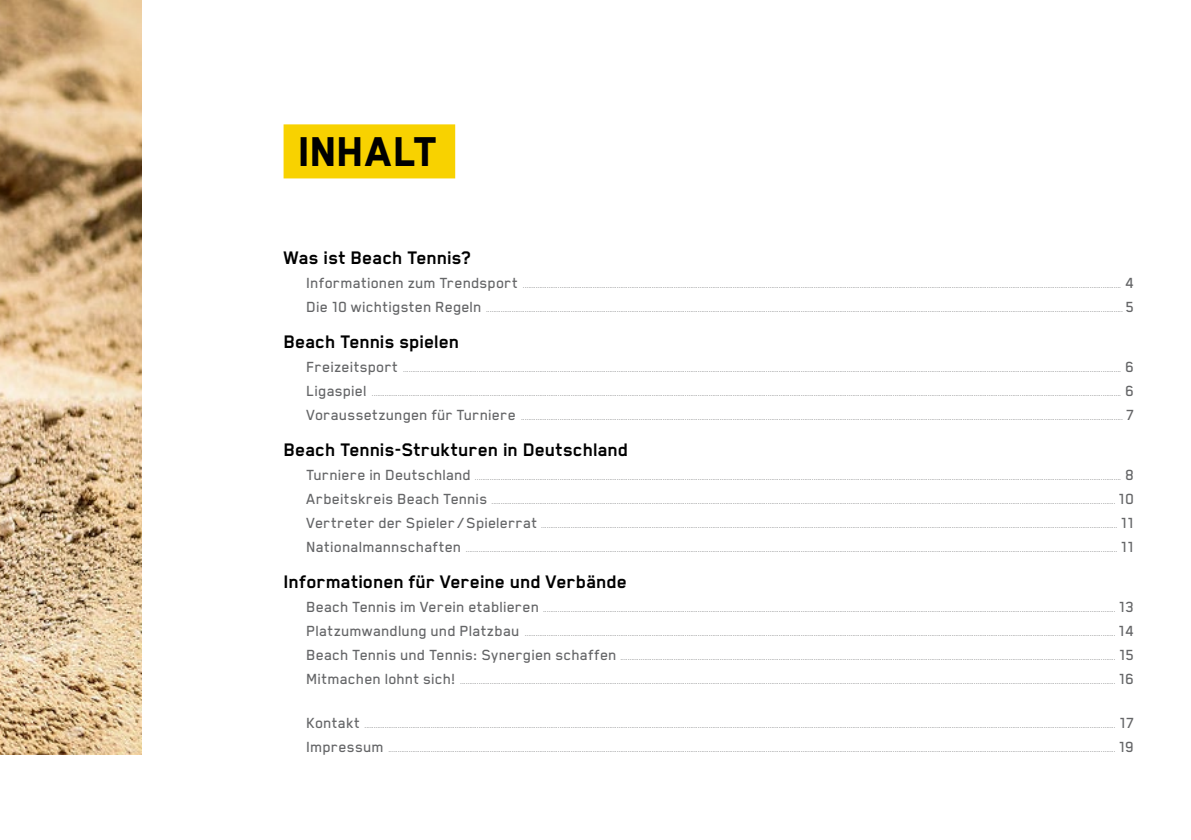
<style>
.page{position:relative;width:1191px;height:840px;background:#fff}
.page>*{position:absolute;margin:0;border:0;box-sizing:border-box;transform-origin:0 0}
.t1{font:800 48px "Blender";color:#000}
.t2{font:700 21px "Blender";letter-spacing:.005em;color:#000}
.t3{font:8px "Blender";color:#646567}
.s1{font-weight:500;font-size:17px}
</style>
<div class="page">
<div style="left:283px;top:124px;width:172px;height:54px;background:#f8d200"></div>
<img style="left:0;top:0;width:142px;height:754px">
<h1 class="t1" style="left:298px;top:126px;width:138px">Inhalt</h1>
<h2 class="t2" style="left:283px;top:246px;width:189px">Was ist Beach Tennis?</h2>
<p class="t3" style="left:306px;top:281px;width:829px"><span class="s1">Informationen zum Trendsport</span> ..................................................................................................................................................................................................................................................................................................................................... <span class="s1">4</span></p>
<p class="t3" style="left:306px;top:305px;width:829px"><span class="s1">Die 10 wichtigsten Regeln</span> .......................................................................................................................................................................................................................................................................................................................................................... <span class="s1">5</span></p>
<h2 class="t2" style="left:283px;top:330px;width:177px">Beach Tennis spielen</h2>
<p class="t3" style="left:306px;top:365px;width:829px"><span class="s1">Freizeitsport</span> ...................................................................................................................................................................................................................................................................................................................................................................................................... <span class="s1">6</span></p>
<p class="t3" style="left:306px;top:389px;width:829px"><span class="s1">Ligaspiel</span> ....................................................................................................................................................................................................................................................................................................................................................................................................................... <span class="s1">6</span></p>
<p class="t3" style="left:306px;top:413px;width:829px"><span class="s1">Voraussetzungen für Turniere</span> ....................................................................................................................................................................................................................................................................................................................................... <span class="s1">7</span></p>
<h2 class="t2" style="left:283px;top:438px;width:346px">Beach Tennis-Strukturen in Deutschland</h2>
<p class="t3" style="left:306px;top:473px;width:829px"><span class="s1">Turniere in Deutschland</span> ............................................................................................................................................................................................................................................................................................................................................................... <span class="s1">8</span></p>
<p class="t3" style="left:306px;top:497px;width:829px"><span class="s1">Arbeitskreis Beach Tennis</span> ................................................................................................................................................................................................................................................................................................................................................... <span class="s1">10</span></p>
<p class="t3" style="left:306px;top:521px;width:829px"><span class="s1">Vertreter der Spieler /Spielerrat</span> ......................................................................................................................................................................................................................................................................................................................... <span class="s1">11</span></p>
<p class="t3" style="left:306px;top:545px;width:829px"><span class="s1">Nationalmannschaften</span> .................................................................................................................................................................................................................................................................................................................................................................. <span class="s1">11</span></p>
<h2 class="t2" style="left:283px;top:570px;width:345px">Informationen für Vereine und Verbände</h2>
<p class="t3" style="left:306px;top:605px;width:829px"><span class="s1">Beach Tennis im Verein etablieren</span> ....................................................................................................................................................................................................................................................................................................................... <span class="s1">13</span></p>
<p class="t3" style="left:306px;top:629px;width:829px"><span class="s1">Platzumwandlung und Platzbau</span> ................................................................................................................................................................................................................................................................................................................................. <span class="s1">14</span></p>
<p class="t3" style="left:306px;top:653px;width:829px"><span class="s1">Beach Tennis und Tennis: Synergien schaffen</span> ............................................................................................................................................................................................................................................................................. <span class="s1">15</span></p>
<p class="t3" style="left:306px;top:677px;width:829px"><span class="s1">Mitmachen lohnt sich!</span> .................................................................................................................................................................................................................................................................................................................................................................... <span class="s1">16</span></p>
<p class="t3" style="left:306px;top:721px;width:829px"><span class="s1">Kontakt</span> ........................................................................................................................................................................................................................................................................................................................................................................................................................ <span class="s1">17</span></p>
<p class="t3" style="left:306px;top:745px;width:829px"><span class="s1">Impressum</span> ........................................................................................................................................................................................................................................................................................................................................................................................................... <span class="s1">19</span></p>
</div>
